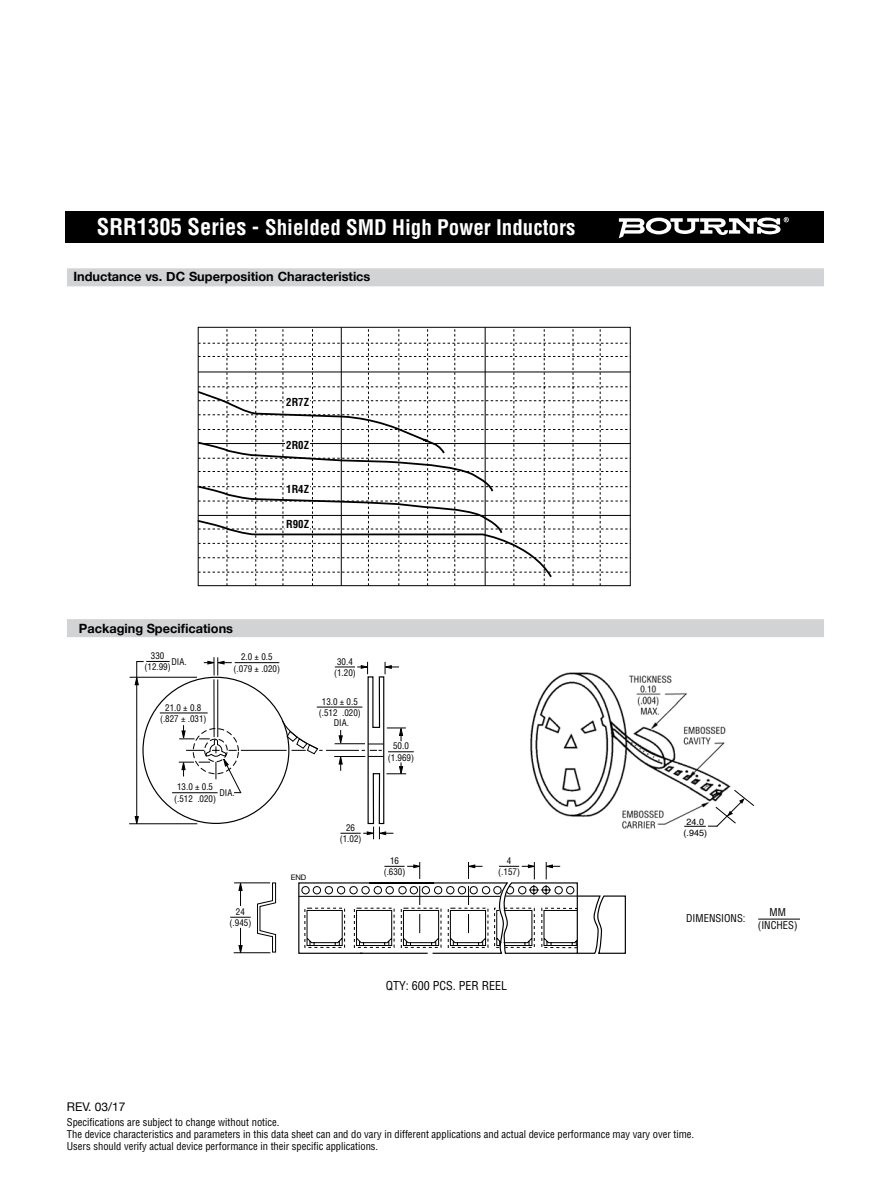
<style>
.page{position:relative;width:891px;height:1188px;background:#fff}
.page>*{position:absolute;margin:0;border:0;box-sizing:border-box;transform-origin:0 0}
.t1{font:700 condensed 21px "Helvetica";color:#fff}
.t2{font:700 12.75px "Helvetica Neue";color:#000}
.t3{font:condensed 12px "Helvetica";color:#000}
.t4{font:12px "Helvetica Neue";color:#000}
.t5{font:700 condensed 10.8px "Helvetica";color:#000}
.t6{font:condensed 10.5px/12px "Helvetica";color:#000}
.t7{font:condensed 9px/11.2px "Helvetica";color:#000;text-align:center}
.t8{font:9px/11.2px "Helvetica";color:#000;text-align:center}
.t9{font:7.65px "Helvetica Neue";color:#000}
.s1{font-size:22.5px}
</style>
<div class="page">
<img style="left:530px;top:672px;width:201px;height:157px">
<div style="left:65px;top:212px;width:759px;height:31px;background:#000"></div>
<svg style="left:619px;top:217px;width:170px;height:21px"></svg>
<div style="left:67px;top:619px;width:757px;height:18px;background:#d1d3d4"></div>
<hr style="left:758px;top:919px;width:42px;height:1px;background:#000">
<hr style="left:214px;top:680px;width:1px;height:57px;background:#000">
<hr style="left:218px;top:680px;width:1px;height:57px;background:#000">
<svg style="left:204px;top:658px;width:28px;height:17px"></svg>
<hr style="left:235px;top:662px;width:44px;height:1px;background:#000">
<hr style="left:130px;top:677px;width:67px;height:1px;background:#000">
<hr style="left:129px;top:824px;width:68px;height:1px;background:#000">
<svg style="left:135px;top:661px;width:35px;height:164px"></svg>
<hr style="left:172px;top:792px;width:46px;height:1px;background:#000">
<hr style="left:317px;top:707px;width:45px;height:1px;background:#000">
<svg style="left:179px;top:725px;width:63px;height:68px"></svg>
<hr style="left:160px;top:713px;width:48px;height:1px;background:#000">
<hr style="left:334px;top:756px;width:31px;height:1px;background:#000">
<hr style="left:241px;top:750px;width:46px;height:1px;background:#000">
<svg style="left:282px;top:720px;width:41px;height:35px"></svg>
<hr style="left:326px;top:750px;width:33px;height:1px;background:#000">
<svg style="left:335px;top:662px;width:79px;height:177px"></svg>
<hr style="left:234px;top:883px;width:36px;height:1px;background:#000">
<hr style="left:234px;top:952px;width:36px;height:1px;background:#000">
<svg style="left:239px;top:928px;width:4px;height:26px"></svg>
<svg style="left:238px;top:882px;width:5px;height:24px"></svg>
<svg style="left:230px;top:917px;width:21px;height:1px"></svg>
<svg style="left:257px;top:882px;width:19px;height:71px"></svg>
<svg style="left:298px;top:862px;width:328px;height:92px"></svg>
<hr style="left:299px;top:896px;width:201px;height:1px;background:#000">
<svg style="left:684px;top:790px;width:71px;height:37px"></svg>
<div style="left:67px;top:268px;width:757px;height:18px;background:#d1d3d4"></div>
<svg style="left:197px;top:327px;width:433px;height:259px"></svg>
<div style="left:285px;top:482px;width:25px;height:15px;background:#fff"></div>
<div style="left:285px;top:517px;width:25px;height:14px;background:#fff"></div>
<h1 class="t1" style="left:97px;top:214px;width:480px"><span class="s1">SRR1305 Series -</span> Shielded SMD High Power Inductors</h1>
<p class="t2" style="left:73px;top:266px;width:299px">Inductance vs. DC Superposition Characteristics</p>
<p class="t5" style="left:286px;top:396px;width:24px">2R7Z</p>
<p class="t5" style="left:286px;top:439px;width:24px">2R0Z</p>
<p class="t5" style="left:286px;top:482px;width:24px">1R4Z</p>
<p class="t5" style="left:286px;top:517px;width:24px">R90Z</p>
<p class="t2" style="left:79px;top:618px;width:156px">Packaging Specifications</p>
<p class="t7" style="left:145px;top:650px;width:28px">330 (12.99)</p>
<p class="t7" style="left:171px;top:656px;width:17px">DIA.</p>
<p class="t7" style="left:234px;top:651px;width:48px">2.0 ± 0.5 (.079 ± .020)</p>
<p class="t7" style="left:334px;top:656px;width:23px">30.4 (1.20)</p>
<p class="t7" style="left:160px;top:701px;width:48px">21.0 ± 0.8 (.827 ± .031)</p>
<p class="t7" style="left:319px;top:696px;width:43px">13.0 ± 0.5 (.512 .020)</p>
<p class="t7" style="left:334px;top:717px;width:17px">DIA.</p>
<p class="t7" style="left:174px;top:781px;width:43px">13.0 ± 0.5 (.512 .020)</p>
<p class="t7" style="left:219px;top:787px;width:17px">DIA.</p>
<p class="t7" style="left:230px;top:906px;width:23px">24 (.945)</p>
<p class="t9" style="left:291px;top:872px;width:17px">END</p>
<p class="t7" style="left:340px;top:822px;width:23px">26 (1.02)</p>
<p class="t7" style="left:388px;top:740px;width:28px">50.0 (1.969)</p>
<p class="t7" style="left:384px;top:855px;width:23px">16 (.630)</p>
<p class="t7" style="left:498px;top:855px;width:23px">4 (.157)</p>
<p class="t3" style="left:386px;top:978px;width:123px">QTY: 600 PCS. PER REEL</p>
<p class="t4" style="left:67px;top:1098px;width:60px">REV. 03/17</p>
<p class="t8" style="left:684px;top:816px;width:25px">24.0 (.945)</p>
<p class="t6" style="left:686px;top:912px;width:61px">DIMENSIONS:</p>
<p class="t6" style="left:758px;top:906px;width:41px;line-height:12.6px;text-align:center">MM (INCHES)</p>
<p class="t6" style="left:67px;top:1116px;width:629px">Specifications are subject to change without notice.<br>The device characteristics and parameters in this data sheet can and do vary in different applications and actual device performance may vary over time.<br>Users should verify actual device performance in their specific applications.</p>
</div>
